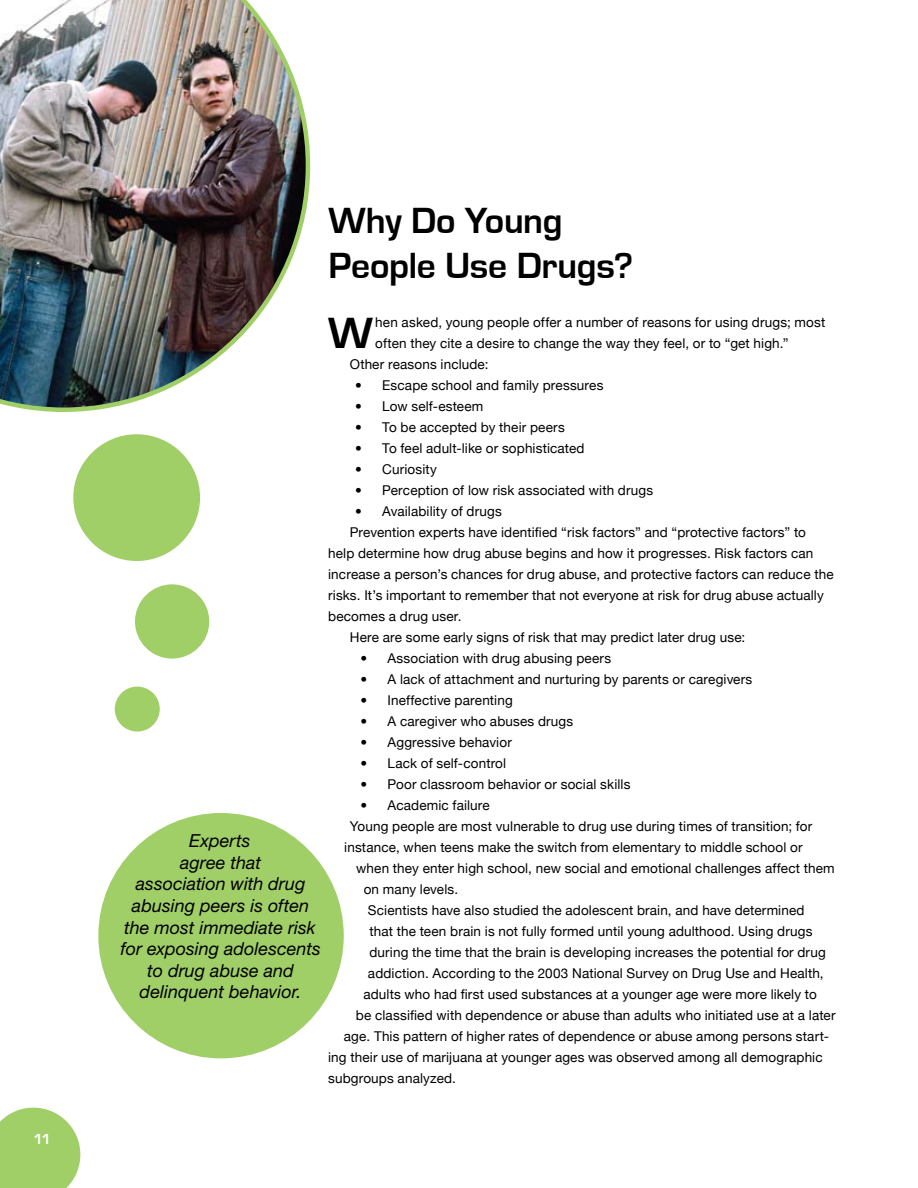
<style>
.page{position:relative;width:918px;height:1188px;background:#fff}
.page>*{position:absolute;margin:0;border:0;box-sizing:border-box;transform-origin:0 0}
.t1{font:700 45px "Eurostile";color:#000}
.t2{font:700 37.5px/45px "Eurostile";letter-spacing:-.01em;color:#000}
.t3{font:italic 18px/21.6px "Helvetica Neue";color:#000;text-align:center}
.t4{font:700 15px "Eurostile";color:#fff}
.t5{font:13.5px "Helvetica Neue";letter-spacing:.01em;color:#000}
</style>
<div class="page">
<svg style="left:0;top:1108px;width:80px;height:80px"></svg>
<div style="left:0;top:1143px;width:48px;height:45px;background:#a0ce67"></div>
<div style="left:135px;top:584px;width:74px;height:75px;background:#a0ce67;border-radius:50%"></div>
<div style="left:115px;top:687px;width:45px;height:45px;background:#a0ce67;border-radius:50%"></div>
<div style="left:73px;top:434px;width:127px;height:127px;background:#a0ce67;border-radius:50%"></div>
<img style="left:0;top:0;width:310px;height:412px">
<div style="left:98px;top:813px;width:246px;height:245px;background:#a0ce67;border-radius:50%"></div>
<p class="t4" style="left:34px;top:1131px;width:19px">11</p>
<p class="t2" style="left:328px;top:199px;width:306px">Why Do Young<br>People Use Drugs?</p>
<p class="t3" style="left:120px;top:830px;width:202px">Experts<br>agree that<br>association with drug abusing peers is often the most immediate risk for exposing adolescents to drug abuse and delinquent behavior.</p>
<p class="t1" style="left:328px;top:309px;width:46px">W</p>
<p class="t5" style="left:375px;top:314px;width:452px">hen asked, young people offer a number of reasons for using drugs; most</p>
<p class="t5" style="left:375px;top:335px;width:415px">often they cite a desire to change the way they feel, or to “get high.”</p>
<p class="t5" style="left:350px;top:356px;width:140px">Other reasons include:</p>
<p class="t5" style="left:355px;top:377px;width:250px">• Escape school and family pressures</p>
<p class="t5" style="left:355px;top:398px;width:130px">• Low self-esteem</p>
<p class="t5" style="left:355px;top:419px;width:211px">• To be accepted by their peers</p>
<p class="t5" style="left:355px;top:440px;width:231px">• To feel adult-like or sophisticated</p>
<p class="t5" style="left:355px;top:461px;width:83px">• Curiosity</p>
<p class="t5" style="left:355px;top:482px;width:299px">• Perception of low risk associated with drugs</p>
<p class="t5" style="left:355px;top:503px;width:148px">• Availability of drugs</p>
<p class="t5" style="left:350px;top:524px;width:458px">Prevention experts have identified “risk factors” and “protective factors” to</p>
<p class="t5" style="left:328px;top:545px;width:487px">help determine how drug abuse begins and how it progresses. Risk factors can</p>
<p class="t5" style="left:328px;top:566px;width:507px">increase a person’s chances for drug abuse, and protective factors can reduce the</p>
<p class="t5" style="left:328px;top:587px;width:497px">risks. It’s important to remember that not everyone at risk for drug abuse actually</p>
<p class="t5" style="left:328px;top:608px;width:135px">becomes a drug user.</p>
<p class="t5" style="left:350px;top:629px;width:397px">Here are some early signs of risk that may predict later drug use:</p>
<p class="t5" style="left:361px;top:650px;width:252px">• Association with drug abusing peers</p>
<p class="t5" style="left:361px;top:671px;width:393px">• A lack of attachment and nurturing by parents or caregivers</p>
<p class="t5" style="left:361px;top:692px;width:154px">• Ineffective parenting</p>
<p class="t5" style="left:361px;top:713px;width:214px">• A caregiver who abuses drugs</p>
<p class="t5" style="left:361px;top:734px;width:153px">• Aggressive behavior</p>
<p class="t5" style="left:361px;top:755px;width:147px">• Lack of self-control</p>
<p class="t5" style="left:361px;top:776px;width:271px">• Poor classroom behavior or social skills</p>
<p class="t5" style="left:361px;top:797px;width:131px">• Academic failure</p>
<p class="t5" style="left:350px;top:818px;width:464px">Young people are most vulnerable to drug use during times of transition; for</p>
<p class="t5" style="left:344px;top:839px;width:460px">instance, when teens make the switch from elementary to middle school or</p>
<p class="t5" style="left:356px;top:860px;width:480px">when they enter high school, new social and emotional challenges affect them</p>
<p class="t5" style="left:364px;top:881px;width:96px">on many levels.</p>
<p class="t5" style="left:368px;top:902px;width:438px">Scientists have also studied the adolescent brain, and have determined</p>
<p class="t5" style="left:369px;top:923px;width:445px">that the teen brain is not fully formed until young adulthood. Using drugs</p>
<p class="t5" style="left:369px;top:944px;width:458px">during the time that the brain is developing increases the potential for drug</p>
<p class="t5" style="left:368px;top:965px;width:457px">addiction. According to the 2003 National Survey on Drug Use and Health,</p>
<p class="t5" style="left:363px;top:986px;width:455px">adults who had first used substances at a younger age were more likely to</p>
<p class="t5" style="left:356px;top:1007px;width:481px">be classified with dependence or abuse than adults who initiated use at a later</p>
<p class="t5" style="left:344px;top:1028px;width:487px">age. This pattern of higher rates of dependence or abuse among persons start-</p>
<p class="t5" style="left:328px;top:1049px;width:496px">ing their use of marijuana at younger ages was observed among all demographic</p>
<p class="t5" style="left:328px;top:1070px;width:129px">subgroups analyzed.</p>
</div>
